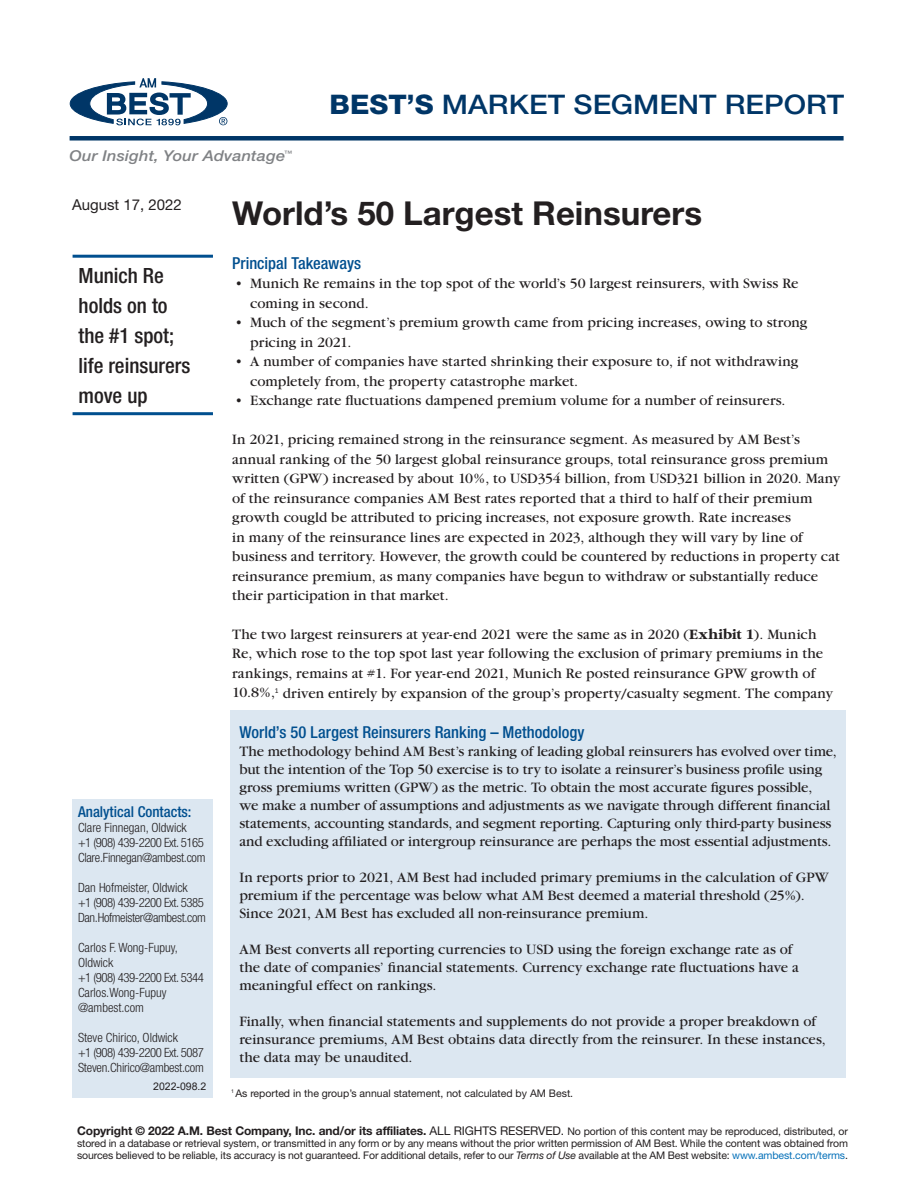
<style>
.page{position:relative;width:918px;height:1188px;background:#fff}
.page>*{position:absolute;margin:0;border:0;box-sizing:border-box;transform-origin:0 0}
.t1{font:700 33px "Helvetica Neue";color:#231f20}
.t2{font:500 27px "Helvetica Neue";color:#003667;scale:1.09 1}
.t3{font:500 condensed 21px/30px "Helvetica Neue";color:#231f20}
.t4{font:500 condensed 16.5px "Helvetica Neue";color:#004f8f}
.t5{font:15px/19.5px "Garamond";letter-spacing:.005em;color:#231f20}
.t6{font:italic 500 15px "Helvetica Neue";letter-spacing:.01em;color:#808285;scale:1.09 1}
.t7{font:500 condensed 15px "Helvetica Neue";color:#004f8f}
.t8{font:15px "Helvetica Neue";color:#231f20}
.t9{font:300 condensed 12.75px/15px "Helvetica Neue";letter-spacing:-.015em;color:#231f20}
.t10{font:700 12px "Helvetica Neue";letter-spacing:-.01em;color:#231f20}
.t11{font:10.5px/12px "Helvetica Neue";letter-spacing:-.01em;color:#231f20}
.t12{font:10.5px "Arial";color:#231f20}
.s1{font-weight:800}
.s2{font-weight:700}
.s3{font-weight:400}
.s4{font-weight:400;font-size:10.5px}
.s5{font-style:italic}
.s6{color:#0872ba}
</style>
<div class="page">
<div style="left:72px;top:799px;width:140px;height:299px;background:#dce7f1"></div>
<div style="left:70px;top:136px;width:774px;height:5px;background:#003667"></div>
<svg style="left:70px;top:78px;width:158px;height:47px"></svg>
<hr style="left:73px;top:255px;width:140px;height:3px;background:#004f8f">
<hr style="left:73px;top:412px;width:140px;height:3px;background:#004f8f">
<div style="left:230px;top:711px;width:616px;height:367px;background:#dce7f1"></div>
<p class="t6" style="left:70px;top:147px;width:206px">Our Insight, Your Advantage<sup>™</sup></p>
<h2 class="t2" style="left:329px;top:88px;width:474px"><span class="s1">BEST’S</span> MARKET SEGMENT REPORT</h2>
<p class="t8" style="left:72px;top:196px;width:111px">August 17, 2022</p>
<h3 class="t3" style="left:79px;top:260px;width:113px">Munich Re holds on to the #1 spot; life reinsurers move up</h3>
<p class="t7" style="left:78px;top:803px;width:115px">Analytical Contacts:</p>
<p class="t9" style="left:78px;top:820px;width:129px">Clare Finnegan, Oldwick<br>+1 (908) 439-2200 Ext. 5165<br>Clare.Finnegan@ambest.com</p>
<p class="t9" style="left:78px;top:880px;width:129px">Dan Hofmeister, Oldwick<br>+1 (908) 439-2200 Ext. 5385<br>Dan.Hofmeister@ambest.com</p>
<p class="t9" style="left:78px;top:940px;width:128px">Carlos F. Wong-Fupuy,<br>Oldwick<br>+1 (908) 439-2200 Ext. 5344<br>Carlos.Wong-Fupuy @ambest.com</p>
<p class="t9" style="left:78px;top:1030px;width:128px">Steve Chirico, Oldwick<br>+1 (908) 439-2200 Ext. 5087<br>Steven.Chirico@ambest.com</p>
<p class="t12" style="left:153px;top:1079px;width:55px">2022-098.2</p>
<h1 class="t1" style="left:232px;top:193px;width:471px">World’s 50 Largest Reinsurers</h1>
<p class="t4" style="left:232px;top:253px;width:130px">Principal Takeaways</p>
<p class="t5" style="left:250px;top:274px;width:550px;text-indent:-15px">• Munich Re remains in the top spot of the world’s 50 largest reinsurers, with Swiss Re coming in second.</p>
<p class="t5" style="left:250px;top:313px;width:559px;text-indent:-15px">• Much of the segment’s premium growth came from pricing increases, owing to strong pricing in 2021.</p>
<p class="t5" style="left:250px;top:352px;width:550px;text-indent:-15px">• A number of companies have started shrinking their exposure to, if not withdrawing completely from, the property catastrophe market.</p>
<p class="t5" style="left:235px;top:391px;width:552px">• Exchange rate fluctuations dampened premium volume for a number of reinsurers.</p>
<p class="t5" style="left:232px;top:430px;width:610px">In 2021, pricing remained strong in the reinsurance segment. As measured by AM Best’s annual ranking of the 50 largest global reinsurance groups, total reinsurance gross premium written (GPW) increased by about 10%, to USD354 billion, from USD321 billion in 2020. Many of the reinsurance companies AM Best rates reported that a third to half of their premium growth cougld be attributed to pricing increases, not exposure growth. Rate increases<br>in many of the reinsurance lines are expected in 2023, although they will vary by line of business and territory. However, the growth could be countered by reductions in property cat reinsurance premium, as many companies have begun to withdraw or substantially reduce their participation in that market.</p>
<p class="t5" style="left:232px;top:625px;width:603px">The two largest reinsurers at year-end 2021 were the same as in 2020 (<span class="s2">Exhibit 1</span>). Munich Re, which rose to the top spot last year following the exclusion of primary premiums in the rankings, remains at #1. For year-end 2021, Munich Re posted reinsurance GPW growth of 10.8%,<sup>1</sup> driven entirely by expansion of the group’s property/casualty segment. The company</p>
<p class="t4" style="left:239px;top:722px;width:347px">World’s 50 Largest Reinsurers Ranking – Methodology</p>
<p class="t5" style="left:239px;top:742px;width:599px;line-height:18px">The methodology behind AM Best’s ranking of leading global reinsurers has evolved over time, but the intention of the Top 50 exercise is to try to isolate a reinsurer’s business profile using gross premiums written (GPW) as the metric. To obtain the most accurate figures possible,<br>we make a number of assumptions and adjustments as we navigate through different financial statements, accounting standards, and segment reporting. Capturing only third-party business and excluding affiliated or intergroup reinsurance are perhaps the most essential adjustments.</p>
<p class="t5" style="left:239px;top:868px;width:591px;line-height:18px">In reports prior to 2021, AM Best had included primary premiums in the calculation of GPW premium if the percentage was below what AM Best deemed a material threshold (25%).<br>Since 2021, AM Best has excluded all non-reinsurance premium.</p>
<p class="t5" style="left:239px;top:940px;width:561px;line-height:18px">AM Best converts all reporting currencies to USD using the foreign exchange rate as of the date of companies’ financial statements. Currency exchange rate fluctuations have a meaningful effect on rankings.</p>
<p class="t5" style="left:239px;top:1012px;width:588px;line-height:18px">Finally, when financial statements and supplements do not provide a proper breakdown of reinsurance premiums, AM Best obtains data directly from the reinsurer. In these instances, the data may be unaudited.</p>
<p class="t11" style="left:231px;top:1087px;width:344px"><sup>1</sup> As reported in the group’s annual statement, not calculated by AM Best.</p>
<p class="t10" style="left:77px;top:1123px;width:773px">Copyright © 2022 A.M. Best Company, Inc. and/or its affiliates. <span class="s3">ALL RIGHTS RESERVED.</span> <span class="s4">No portion of this content may be reproduced, distributed, or</span></p>
<p class="t11" style="left:77px;top:1137px;width:773px">stored in a database or retrieval system, or transmitted in any form or by any means without the prior written permission of AM Best. While the content was obtained from sources believed to be reliable, its accuracy is not guaranteed. For additional details, refer to our <span class="s5">Terms of Use</span> available at the AM Best website: <span class="s6">www.ambest.com/terms</span>.</p>
</div>
